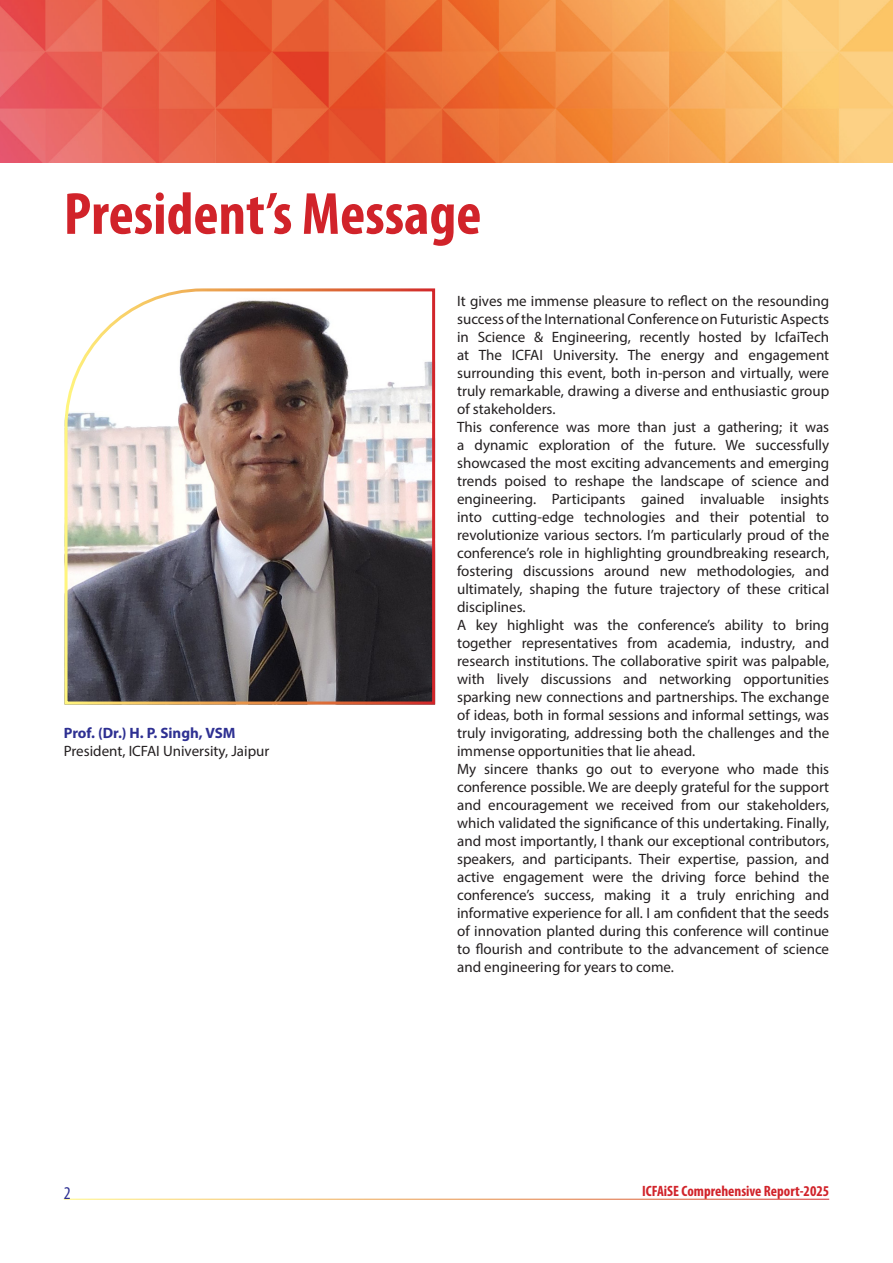
<style>
.page{position:relative;width:893px;height:1263px;background:#fff}
.page>*{position:absolute;margin:0;border:0;box-sizing:border-box;transform-origin:0 0}
.t1{font:700 condensed 60px "Myriad Pro";color:#d1232a}
.t2{font:condensed 18px "Myriad Pro";color:#2e3092}
.Body_Text{font:15px/18px "Myriad Pro";color:#231f20;text-align:justify}
.t3{font:700 condensed 15px "Myriad Pro";color:#d1232a}
.SH1{font:700 15px "Myriad Pro";color:#2e3092}
</style>
<div class="page">
<img style="left:64px;top:288px;width:372px;height:417px">
<img style="left:0;top:0;width:892px;height:162px">
<h1 class="t1" style="left:64px;top:176px;width:419px">President’s Message</h1>
<p class="SH1" style="left:64px;top:723px;width:173px">Prof. (Dr.) H. P. Singh, VSM</p>
<p class="Body_Text" style="left:64px;top:742px;width:207px">President, ICFAI University, Jaipur</p>
<p class="Body_Text" style="left:457px;top:292px;width:374px">It gives me immense pleasure to reflect on the resounding success of the International Conference on Futuristic Aspects in Science &amp; Engineering, recently hosted by IcfaiTech at The ICFAI University. The energy and engagement surrounding this event, both in-person and virtually, were truly remarkable, drawing a diverse and enthusiastic group of stakeholders.</p>
<p class="Body_Text" style="left:457px;top:418px;width:374px">This conference was more than just a gathering; it was a dynamic exploration of the future. We successfully showcased the most exciting advancements and emerging trends poised to reshape the landscape of science and engineering. Participants gained invaluable insights into cutting-edge technologies and their potential to revolutionize various sectors. I’m particularly proud of the conference’s role in highlighting groundbreaking research, fostering discussions around new methodologies, and ultimately, shaping the future trajectory of these critical disciplines.</p>
<p class="Body_Text" style="left:457px;top:616px;width:374px">A key highlight was the conference’s ability to bring together representatives from academia, industry, and research institutions. The collaborative spirit was palpable, with lively discussions and networking opportunities sparking new connections and partnerships. The exchange of ideas, both in formal sessions and informal settings, was truly invigorating, addressing both the challenges and the immense opportunities that lie ahead.</p>
<p class="Body_Text" style="left:457px;top:760px;width:374px">My sincere thanks go out to everyone who made this conference possible. We are deeply grateful for the support and encouragement we received from our stakeholders, which validated the significance of this undertaking. Finally, and most importantly, I thank our exceptional contributors, speakers, and participants. Their expertise, passion, and active engagement were the driving force behind the conference’s success, making it a truly enriching and informative experience for all. I am confident that the seeds of innovation planted during this conference will continue to flourish and contribute to the advancement of science and engineering for years to come.</p>
<p class="t2" style="left:64px;top:1182px;width:8px">2</p>
<p class="t3" style="left:642px;top:1181px;width:189px">ICFAiSE Comprehensive Report-2025</p>
</div>
